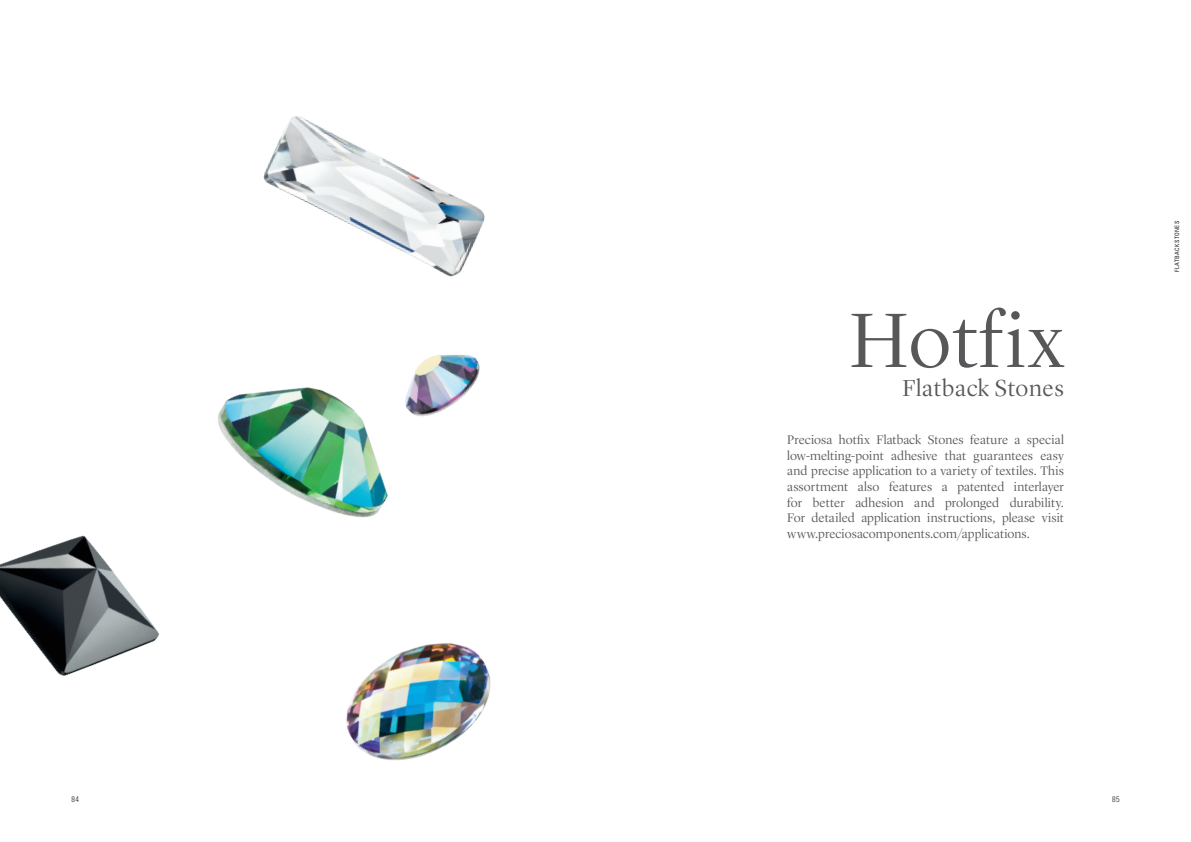
<style>
.page{position:relative;width:1191px;height:842px;background:#fff}
.page>*{position:absolute;margin:0;border:0;box-sizing:border-box;transform-origin:0 0}
.t1{font:300 80px "Lyon Display";letter-spacing:.02em;color:#57585a}
.t2{font:300 24px "Lyon Display";letter-spacing:.03em;color:#57585a}
.t3{font:300 13px/15.6px "Lyon Display";letter-spacing:.005em;color:#57585a;text-align:justify}
.t4{font:300 condensed 8px "Univers CE";color:#231f20}
.t5{font:condensed 6px "Univers CE";letter-spacing:.05em;color:#231f20}
</style>
<div class="page">
<img style="left:263px;top:116px;width:222px;height:161px">
<img style="left:416px;top:354px;width:64px;height:63px">
<img style="left:346px;top:643px;width:145px;height:118px">
<img style="left:218px;top:370px;width:198px;height:148px">
<img style="left:0;top:535px;width:159px;height:141px">
<h1 class="t1" style="left:849px;top:282px;width:216px">Hotfix</h1>
<h2 class="t2" style="left:902px;top:370px;width:163px">Flatback Stones</h2>
<p class="t3" style="left:787px;top:431px;width:278px">Preciosa hotfix Flatback Stones feature a special low-melting-point adhesive that guarantees easy and precise application to a variety of textiles. This assortment also features a patented interlayer for better adhesion and prolonged durability.<br>For detailed application instructions, please visit www.preciosacomponents.com/applications.</p>
<p class="t5" style="left:1173px;top:272px;width:53px;rotate:-90deg">FLATBACK STONES</p>
<p class="t4" style="left:71px;top:795px;width:9px">84</p>
<p class="t4" style="left:1112px;top:795px;width:9px">85</p>
</div>
